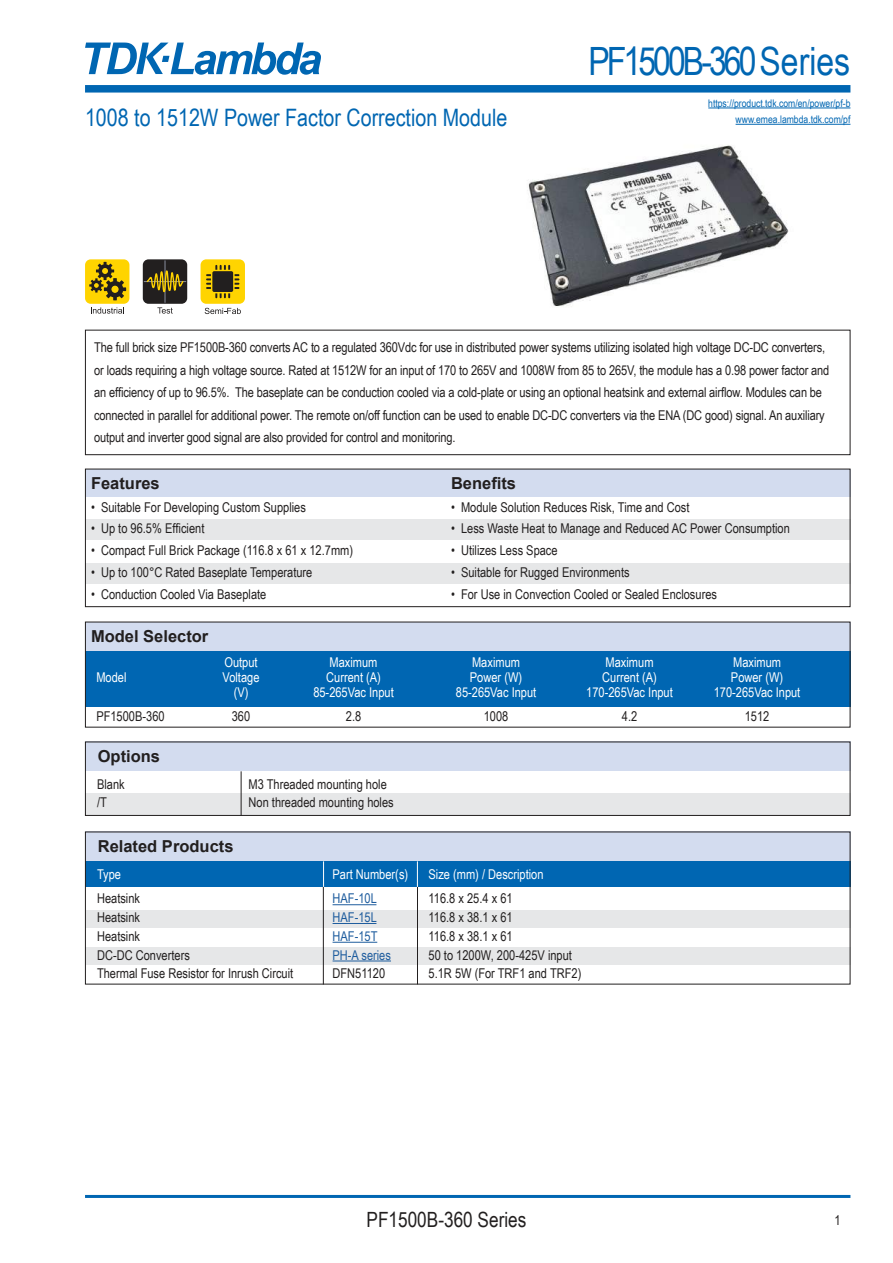
<style>
.page{position:relative;width:893px;height:1263px;background:#fff}
.page>*{position:absolute;margin:0;border:0;box-sizing:border-box;transform-origin:0 0}
.t1{font:39px "Arial Narrow";letter-spacing:-.075em;color:#0066b2}
.t2{font:24px "Arial Narrow";color:#0066b2}
.t3{font:21px "Arial Narrow";color:#221f1f}
.t4{font:700 16.5px "Arial";color:#221f1f}
.t5{font:13.5px/22.5px "Arial Narrow";letter-spacing:-.01em;color:#221f1f}
.t6{font:13.5px "Arial Narrow";color:#fff}
.t7{font:13.5px "Arial Narrow";color:#1f5d9e}
.t8{font:10.5px/16.4px "Arial Narrow";color:#0066b2;text-align:right}
</style>
<div class="page">
<img style="left:528px;top:145px;width:261px;height:161px">
<div style="left:85px;top:85px;width:765px;height:8px;background:#0066b2"></div>
<hr style="left:85px;top:1195px;width:765px;height:3px;background:#0066b2">
<svg style="left:85px;top:43px;width:236px;height:32px"></svg>
<div style="left:85px;top:519px;width:765px;height:20px;background:#e6e7e8"></div>
<div style="left:85px;top:563px;width:765px;height:21px;background:#e6e7e8"></div>
<div style="left:85px;top:469px;width:765px;height:27px;background:#d3dcef"></div>
<div style="left:85px;top:469px;width:765px;height:138px;border:1px solid #221f1f"></div>
<div style="left:85px;top:330px;width:765px;height:125px;border:1px solid #221f1f"></div>
<hr style="left:708px;top:108px;width:142px;height:1px;background:#0066b2">
<hr style="left:736px;top:124px;width:114px;height:1px;background:#0066b2">
<div style="left:85px;top:622px;width:765px;height:29px;background:#d3dcef"></div>
<div style="left:85px;top:651px;width:765px;height:56px;background:#0066b2"></div>
<div style="left:85px;top:831px;width:765px;height:30px;background:#d3dcef"></div>
<div style="left:85px;top:741px;width:765px;height:30px;background:#d3dcef"></div>
<div style="left:85px;top:861px;width:765px;height:26px;background:#0066b2"></div>
<div style="left:85px;top:910px;width:765px;height:17px;background:#e6e7e8"></div>
<div style="left:85px;top:793px;width:765px;height:23px;background:#e6e7e8"></div>
<div style="left:85px;top:947px;width:765px;height:17px;background:#e6e7e8"></div>
<div style="left:85px;top:741px;width:765px;height:75px;border:1px solid #221f1f"></div>
<hr style="left:333px;top:904px;width:43px;height:1px;background:#1f5d9e">
<hr style="left:333px;top:923px;width:43px;height:1px;background:#1f5d9e">
<hr style="left:333px;top:942px;width:44px;height:1px;background:#1f5d9e">
<hr style="left:333px;top:960px;width:58px;height:1px;background:#1f5d9e">
<hr style="left:417px;top:887px;width:1px;height:97px;background:#221f1f">
<hr style="left:323px;top:887px;width:1px;height:97px;background:#221f1f">
<hr style="left:241px;top:771px;width:1px;height:45px;background:#221f1f">
<svg style="left:323px;top:861px;width:1px;height:26px"></svg>
<svg style="left:417px;top:861px;width:1px;height:26px"></svg>
<svg style="left:91px;top:307px;width:33px;height:7px"></svg>
<div style="left:85px;top:259px;width:44px;height:45px;background:#ffd400;border-radius:6px"></div>
<svg style="left:89px;top:262px;width:37px;height:38px"></svg>
<svg style="left:205px;top:308px;width:36px;height:6px"></svg>
<div style="left:201px;top:259px;width:44px;height:45px;background:#ffd400;border-radius:6px"></div>
<svg style="left:206px;top:265px;width:33px;height:33px"></svg>
<div style="left:143px;top:259px;width:44px;height:45px;background:#221f1f;border-radius:6px"></div>
<hr style="left:165px;top:261px;width:1px;height:41px;background:#8a8f9e">
<hr style="left:144px;top:281px;width:42px;height:1px;background:#8a8f9e">
<svg style="left:146px;top:270px;width:38px;height:23px"></svg>
<svg style="left:157px;top:307px;width:16px;height:7px"></svg>
<h2 class="t2" style="left:85px;top:108px;width:424px">1008 to 1512W Power Factor Correction Module</h2>
<h1 class="t1" style="left:588px;top:46px;width:263px">PF1500B-360 Series</h1>
<p class="t8" style="left:708px;top:96px;width:144px">https://product.tdk.com/en/power/pf-b www.emea.lambda.tdk.com/pf</p>
<p class="t5" style="left:94px;top:337px;width:737px">The full brick size PF1500B-360 converts AC to a regulated 360Vdc for use in distributed power systems utilizing isolated high voltage DC-DC converters, or loads requiring a high voltage source. Rated at 1512W for an input of 170 to 265V and 1008W from 85 to 265V, the module has a 0.98 power factor and an ef昀椀ciency of up to 96.5%. The baseplate can be conduction cooled via a cold-plate or using an optional heatsink and external air昀氀ow. Modules can be connected in parallel for additional power. The remote on/off function can be used to enable DC-DC converters via the ENA (DC good) signal. An auxiliary output and inverter good signal are also provided for control and monitoring.</p>
<p class="t4" style="left:91px;top:477px;width:70px">Features</p>
<p class="t4" style="left:451px;top:471px;width:67px">Bene昀椀ts</p>
<p class="t5" style="left:91px;top:497px;width:216px">• Suitable For Developing Custom Supplies</p>
<p class="t5" style="left:91px;top:519px;width:115px">• Up to 96.5% Ef昀椀cient</p>
<p class="t5" style="left:91px;top:540px;width:264px">• Compact Full Brick Package (116.8 x 61 x 12.7mm)</p>
<p class="t5" style="left:91px;top:562px;width:223px">• Up to 100°C Rated Baseplate Temperature</p>
<p class="t5" style="left:91px;top:584px;width:177px">• Conduction Cooled Via Baseplate</p>
<p class="t4" style="left:91px;top:630px;width:119px">Model Selector</p>
<p class="t5" style="left:451px;top:497px;width:240px">• Module Solution Reduces Risk, Time and Cost</p>
<p class="t5" style="left:451px;top:519px;width:340px">• Less Waste Heat to Manage and Reduced AC Power Consumption</p>
<p class="t5" style="left:451px;top:540px;width:108px">• Utilizes Less Space</p>
<p class="t5" style="left:451px;top:562px;width:180px">• Suitable for Rugged Environments</p>
<p class="t5" style="left:451px;top:584px;width:267px">• For Use in Convection Cooled or Sealed Enclosures</p>
<p class="t6" style="left:224px;top:657px;width:35px">Output</p>
<p class="t6" style="left:330px;top:652px;width:49px">Maximum</p>
<p class="t6" style="left:472px;top:652px;width:49px">Maximum</p>
<p class="t6" style="left:606px;top:652px;width:49px">Maximum</p>
<p class="t6" style="left:733px;top:652px;width:49px">Maximum</p>
<p class="t6" style="left:96px;top:672px;width:32px">Model</p>
<p class="t6" style="left:223px;top:672px;width:38px">Voltage</p>
<p class="t6" style="left:326px;top:672px;width:56px">Current (A)</p>
<p class="t6" style="left:470px;top:672px;width:54px">Power (W)</p>
<p class="t6" style="left:602px;top:672px;width:56px">Current (A)</p>
<p class="t6" style="left:731px;top:672px;width:54px">Power (W)</p>
<p class="t6" style="left:234px;top:687px;width:16px">(V)</p>
<p class="t6" style="left:313px;top:687px;width:82px">85-265Vac Input</p>
<p class="t6" style="left:456px;top:687px;width:82px">85-265Vac Input</p>
<p class="t6" style="left:586px;top:687px;width:88px">170-265Vac Input</p>
<p class="t6" style="left:714px;top:687px;width:88px">170-265Vac Input</p>
<p class="t5" style="left:96px;top:706px;width:70px">PF1500B-360</p>
<p class="t5" style="left:232px;top:706px;width:20px">360</p>
<p class="t5" style="left:346px;top:706px;width:17px">2.8</p>
<p class="t5" style="left:484px;top:706px;width:26px">1008</p>
<p class="t5" style="left:622px;top:706px;width:17px">4.2</p>
<p class="t5" style="left:745px;top:706px;width:26px">1512</p>
<p class="t4" style="left:98px;top:750px;width:64px">Options</p>
<p class="t5" style="left:97px;top:774px;width:29px">Blank</p>
<p class="t5" style="left:249px;top:774px;width:140px">M3 Threaded mounting hole</p>
<p class="t5" style="left:97px;top:793px;width:11px">/T</p>
<p class="t5" style="left:249px;top:793px;width:147px">Non threaded mounting holes</p>
<p class="t4" style="left:98px;top:840px;width:137px">Related Products</p>
<p class="t6" style="left:97px;top:869px;width:26px">Type</p>
<p class="t6" style="left:333px;top:869px;width:77px">Part Number(s)</p>
<p class="t6" style="left:429px;top:869px;width:117px">Size (mm) / Description</p>
<p class="t5" style="left:97px;top:888px;width:45px">Heatsink</p>
<p class="t7" style="left:333px;top:893px;width:46px">HAF-10L</p>
<p class="t5" style="left:429px;top:887px;width:86px">116.8 x 25.4 x 61</p>
<p class="t5" style="left:97px;top:907px;width:45px">Heatsink</p>
<p class="t7" style="left:333px;top:912px;width:46px">HAF-15L</p>
<p class="t5" style="left:429px;top:905px;width:86px">116.8 x 38.1 x 61</p>
<p class="t5" style="left:97px;top:926px;width:45px">Heatsink</p>
<p class="t7" style="left:333px;top:931px;width:46px">HAF-15T</p>
<p class="t5" style="left:429px;top:924px;width:86px">116.8 x 38.1 x 61</p>
<p class="t5" style="left:97px;top:945px;width:94px">DC-DC Converters</p>
<p class="t7" style="left:333px;top:950px;width:60px">PH-A series</p>
<p class="t5" style="left:429px;top:945px;width:145px">50 to 1200W, 200-425V input</p>
<p class="t5" style="left:97px;top:963px;width:198px">Thermal Fuse Resistor for Inrush Circuit</p>
<p class="t5" style="left:333px;top:963px;width:54px">DFN51120</p>
<p class="t5" style="left:429px;top:963px;width:154px">5.1R 5W (For TRF1 and TRF2)</p>
<h3 class="t3" style="left:367px;top:1211px;width:161px">PF1500B-360 Series</h3>
<p class="t5" style="left:835px;top:1210px;width:8px">1</p>
</div>
